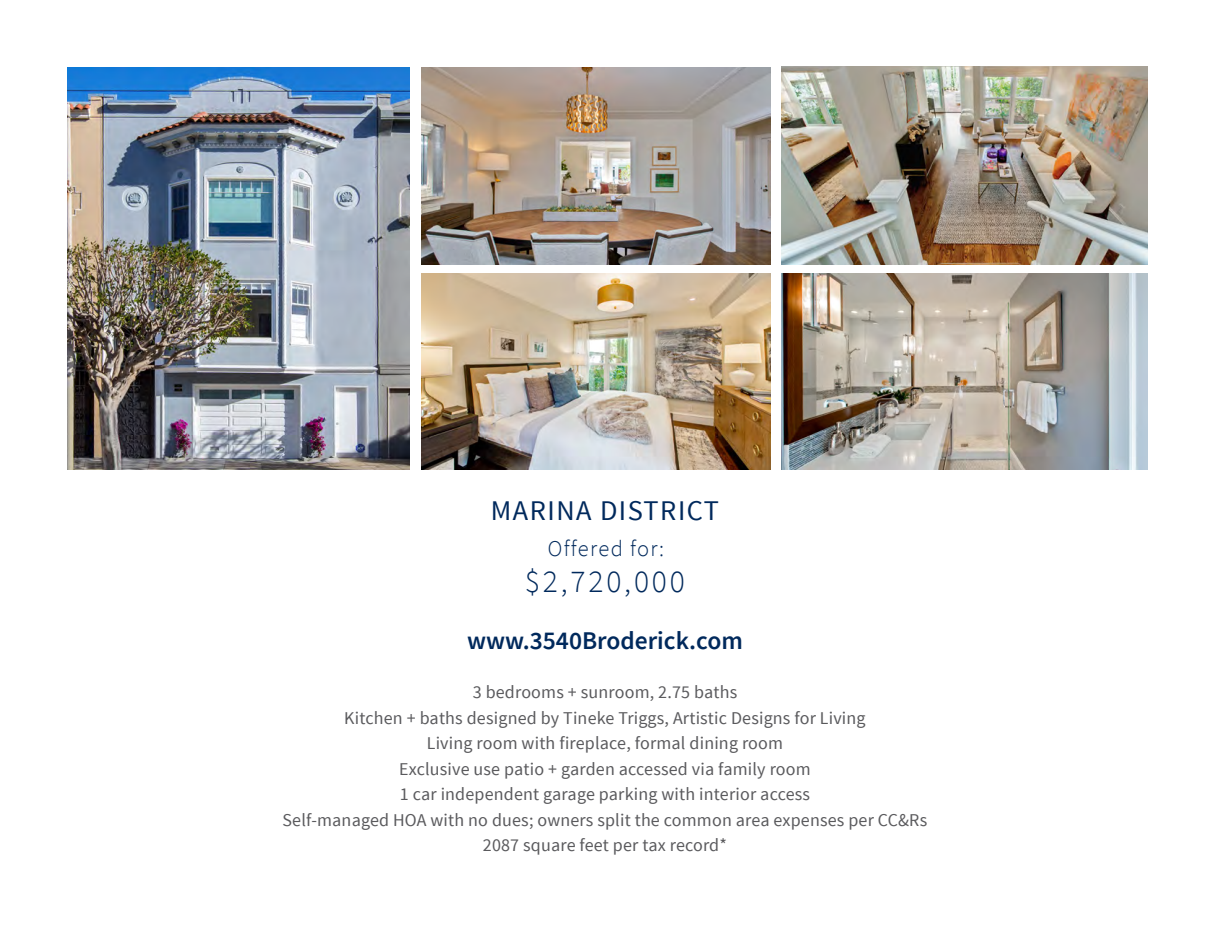
<style>
.page{position:relative;width:1215px;height:945px;background:#fff}
.page>*{position:absolute;margin:0;border:0;box-sizing:border-box;transform-origin:0 0}
.Features{font:300 31.5px "Source Sans Pro";letter-spacing:.09em;color:#00295c}
.Features-2{font:28.5px "Source Sans Pro";letter-spacing:.05em;color:#00295c}
.Features-3{font:600 25.5px "Source Sans Pro";color:#00295c}
.Features-4{font:300 22.5px "Source Sans Pro";letter-spacing:.06em;color:#00295c}
.Features-5{font:18px "Source Sans Pro";letter-spacing:.01em;color:#5a5a5d}
</style>
<div class="page">
<img style="left:782px;top:67px;width:366px;height:197px">
<img style="left:782px;top:274px;width:365px;height:195px">
<img style="left:68px;top:68px;width:342px;height:401px">
<img style="left:421px;top:274px;width:349px;height:195px">
<img style="left:421px;top:67px;width:349px;height:197px">
<p class="Features-2" style="left:491px;top:493px;width:229px">MARINA DISTRICT</p>
<p class="Features-4" style="left:548px;top:535px;width:118px">Offered for:</p>
<p class="Features" style="left:525px;top:563px;width:162px">$2,720,000</p>
<p class="Features-3" style="left:467px;top:624px;width:277px">www.3540Broderick.com</p>
<p class="Features-5" style="left:473px;top:681px;width:266px">3 bedrooms + sunroom, 2.75 baths</p>
<p class="Features-5" style="left:344px;top:707px;width:523px">Kitchen + baths designed by Tineke Triggs, Artistic Designs for Living</p>
<p class="Features-5" style="left:427px;top:732px;width:358px">Living room with fireplace, formal dining room</p>
<p class="Features-5" style="left:399px;top:758px;width:413px">Exclusive use patio + garden accessed via family room</p>
<p class="Features-5" style="left:400px;top:783px;width:412px">1 car independent garage parking with interior access</p>
<p class="Features-5" style="left:283px;top:809px;width:646px">Self-managed HOA with no dues; owners split the common area expenses per CC&amp;Rs</p>
<p class="Features-5" style="left:483px;top:834px;width:246px">2087 square feet per tax record*</p>
</div>
